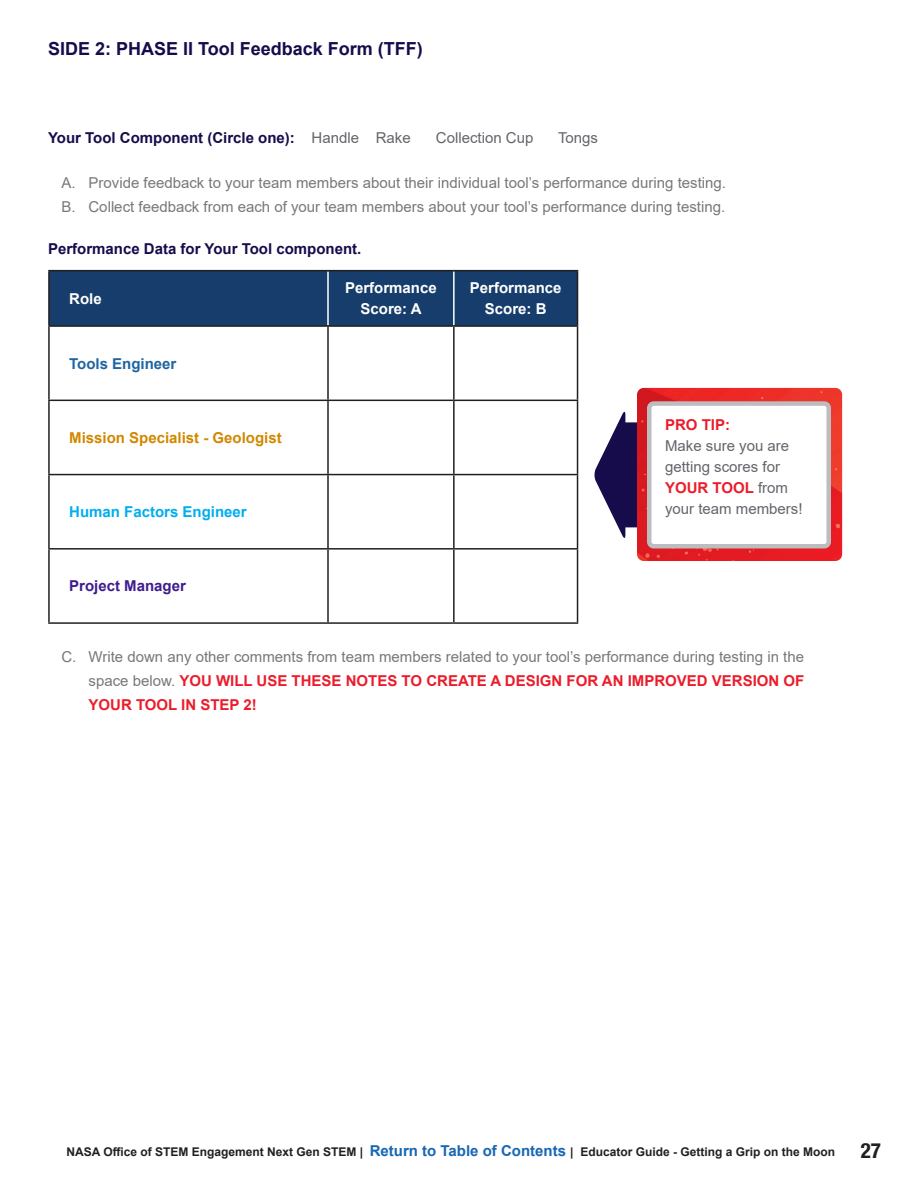
<style>
.page{position:relative;width:918px;height:1188px;background:#fff}
.page>*{position:absolute;margin:0;border:0;box-sizing:border-box;transform-origin:0 0}
.t1{font:700 18px "Arial";color:#160c4b}
.t2{font:15px/24px "Arial";color:#787877}
.t3{font:15px/21px "Arial";color:#62656a}
.t4{font:700 15px "Arial";color:#160c4b}
.t5{font:700 15px/21px "Arial";color:#fff;text-align:center}
.t6{font:700 15px "Arial";color:#d18800}
.t7{font:700 15px "Arial";color:#00aeef}
.t8{font:700 15px "Arial";color:#3f1c8e}
.t9{font:700 15px "Arial";color:#1f65a0}
.t10{font:700 15px "Arial";color:#eb1c2b}
.t11{font:700 12px "Arial";color:#231f20}
.s1{font-weight:400;color:#62656a}
.s2{font-weight:700;color:#eb1c2b}
.s3{font-style:inherit}
.s4{font-size:15px;color:#1767b3}
.s5{font-family:"Helvetica Neue LT Std";font-stretch:condensed;font-size:21px}
</style>
<div class="page">
<svg style="left:594px;top:411px;width:43px;height:127px"></svg>
<img style="left:637px;top:388px;width:205px;height:173px">
<div style="left:50px;top:271px;width:527px;height:54px;background:#163d6b"></div>
<hr style="left:48px;top:327px;width:2px;height:73px;background:#231f20">
<hr style="left:327px;top:327px;width:2px;height:73px;background:#231f20">
<hr style="left:453px;top:327px;width:2px;height:73px;background:#231f20">
<hr style="left:577px;top:327px;width:1px;height:73px;background:#231f20">
<hr style="left:48px;top:400px;width:280px;height:1px;background:#231f20">
<hr style="left:48px;top:401px;width:2px;height:73px;background:#231f20">
<hr style="left:328px;top:400px;width:126px;height:1px;background:#231f20">
<hr style="left:327px;top:401px;width:2px;height:73px;background:#231f20">
<hr style="left:454px;top:400px;width:124px;height:1px;background:#231f20">
<hr style="left:453px;top:401px;width:2px;height:73px;background:#231f20">
<hr style="left:577px;top:401px;width:1px;height:73px;background:#231f20">
<hr style="left:48px;top:474px;width:280px;height:1px;background:#231f20">
<hr style="left:48px;top:475px;width:2px;height:73px;background:#231f20">
<hr style="left:328px;top:474px;width:126px;height:1px;background:#231f20">
<hr style="left:327px;top:475px;width:2px;height:73px;background:#231f20">
<hr style="left:454px;top:474px;width:124px;height:1px;background:#231f20">
<hr style="left:453px;top:475px;width:2px;height:73px;background:#231f20">
<hr style="left:577px;top:475px;width:1px;height:73px;background:#231f20">
<hr style="left:48px;top:548px;width:280px;height:2px;background:#231f20">
<hr style="left:48px;top:550px;width:2px;height:72px;background:#231f20">
<hr style="left:328px;top:548px;width:126px;height:2px;background:#231f20">
<hr style="left:327px;top:550px;width:2px;height:72px;background:#231f20">
<hr style="left:454px;top:548px;width:124px;height:2px;background:#231f20">
<hr style="left:453px;top:550px;width:2px;height:72px;background:#231f20">
<hr style="left:577px;top:550px;width:1px;height:72px;background:#231f20">
<hr style="left:48px;top:622px;width:280px;height:2px;background:#231f20">
<hr style="left:328px;top:622px;width:126px;height:2px;background:#231f20">
<hr style="left:454px;top:622px;width:124px;height:2px;background:#231f20">
<hr style="left:327px;top:271px;width:2px;height:54px;background:#fff">
<hr style="left:453px;top:271px;width:2px;height:54px;background:#fff">
<hr style="left:48px;top:270px;width:280px;height:1px;background:#231f20">
<hr style="left:48px;top:271px;width:2px;height:54px;background:#231f20">
<hr style="left:328px;top:270px;width:126px;height:1px;background:#231f20">
<hr style="left:454px;top:270px;width:124px;height:1px;background:#231f20">
<hr style="left:577px;top:271px;width:1px;height:54px;background:#231f20">
<hr style="left:48px;top:325px;width:280px;height:2px;background:#231f20">
<hr style="left:328px;top:325px;width:126px;height:2px;background:#231f20">
<hr style="left:454px;top:325px;width:124px;height:2px;background:#231f20">
<div style="left:649px;top:404px;width:180px;height:142px;background:#fff;border-radius:4px"></div>
<div style="left:647px;top:401px;width:184px;height:147px;border:4px solid #bcbdc0;border-radius:4px"></div>
<p class="t1" style="left:48px;top:36px;width:376px">SIDE 2: PHASE II Tool Feedback Form (TFF)</p>
<p class="t4" style="left:48px;top:127px;width:364px">Your Tool Component (Circle one): <span class="s1">Handle Rake</span></p>
<p class="t3" style="left:436px;top:127px;width:99px">Collection Cup</p>
<p class="t3" style="left:558px;top:127px;width:42px">Tongs</p>
<p class="t2" style="left:62px;top:171px;width:666px">A. Provide feedback to your team members about their individual tool’s performance during testing.<br>B. Collect feedback from each of your team members about your tool’s performance during testing.</p>
<p class="t4" style="left:48px;top:238px;width:315px">Performance Data for Your Tool component.</p>
<p class="t5" style="left:69px;top:288px;width:34px">Role</p>
<p class="t5" style="left:345px;top:278px;width:93px">Performance<br>Score: A</p>
<p class="t5" style="left:470px;top:278px;width:93px">Performance<br>Score: B</p>
<p class="t9" style="left:69px;top:353px;width:109px">Tools Engineer</p>
<p class="t6" style="left:69px;top:427px;width:214px">Mission Specialist - Geologist</p>
<p class="t7" style="left:69px;top:501px;width:179px">Human Factors Engineer</p>
<p class="t8" style="left:69px;top:576px;width:118px">Project Manager</p>
<p class="t10" style="left:665px;top:414px;width:67px">PRO TIP:</p>
<p class="t3" style="left:665px;top:435px;width:139px">Make sure you are getting scores for<br><span class="s2">YOUR TOOL</span> from your team members!</p>
<p class="t2" style="left:88px;top:645px;width:717px;text-align:justify;text-indent:-27px">C. Write down any other comments from team members related to your tool’s performance during testing in the space below. <span class="s2">YOU WILL USE THESE NOTES TO CREATE A DESIGN FOR AN IMPROVED VERSION OF YOUR TOOL IN STEP 2!</span></p>
<p class="t11" style="left:66px;top:1143px;width:816px">NASA <span class="s3">Office of STEM Engagement Next Gen STEM |</span> <span class="s4">Return to Table of Contents</span> | Educator Guide - Getting a Grip on the Moon <span class="s5">27</span></p>
</div>
